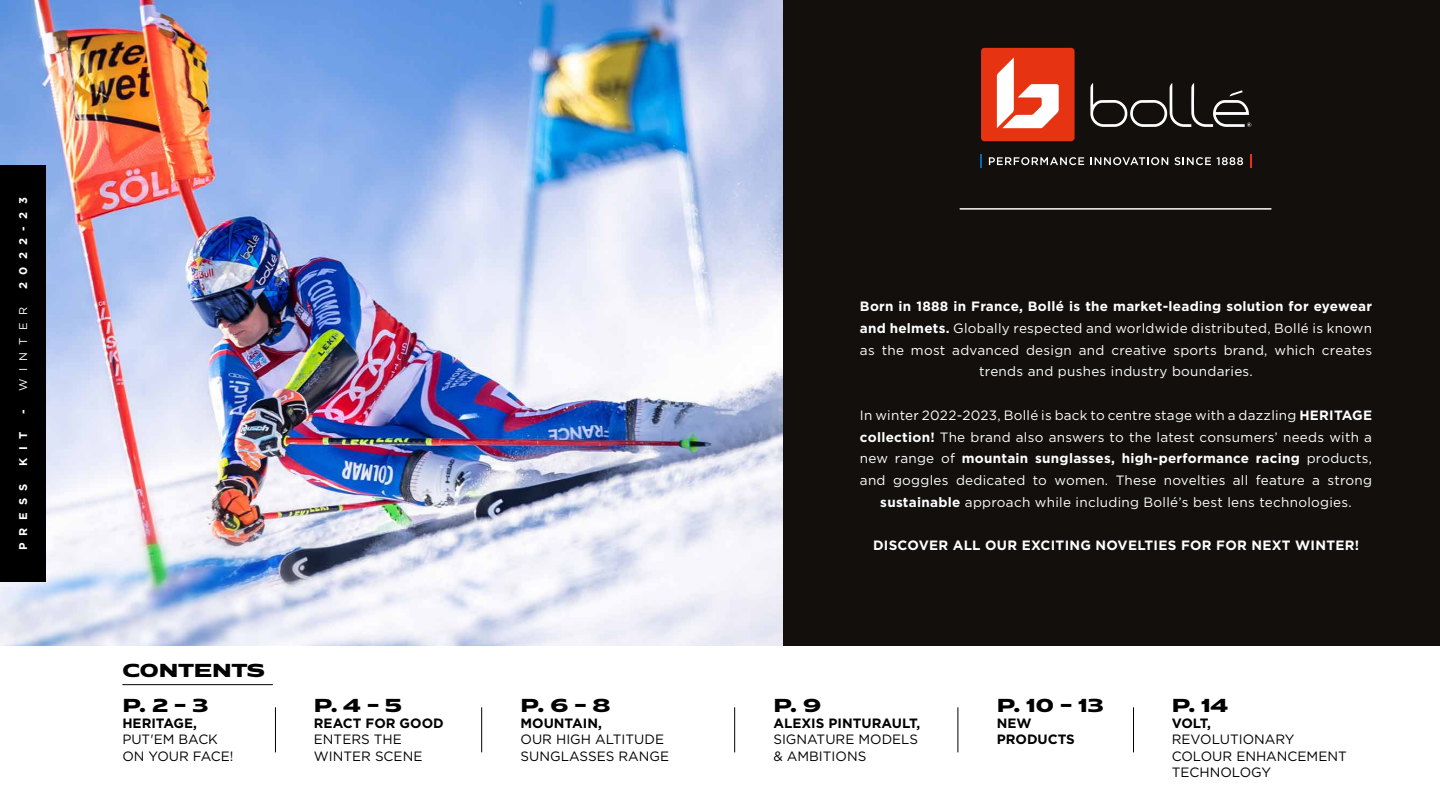
<style>
.page{position:relative;width:1440px;height:810px;background:#fff}
.page>*{position:absolute;margin:0;border:0;box-sizing:border-box;transform-origin:0 0}
.t1{font:800 18.75px/34.8px "Matrice";color:#000}
.t2{font:13.5px/21.8px "Gotham";letter-spacing:.02em;color:#fff;text-align:center}
.t3{font:13.5px/16.2px "Gotham";color:#000}
.t4{font:700 13.5px/16.2px "Gotham";color:#000}
.t5{font:700 13.5px "Gotham";letter-spacing:.02em;color:#fff}
.t6{font:700 11.25px "Gotham";letter-spacing:.65em;color:#fff}
.t7{font:11.25px "Gotham";letter-spacing:.65em;color:#fff}
.s1{font-weight:700}
</style>
<div class="page">
<div style="left:776px;top:0;width:664px;height:645px;background:#120f0c"></div>
<img style="left:0;top:0;width:783px;height:645px">
<svg style="left:989px;top:157px;width:95px;height:8px"></svg>
<svg style="left:1091px;top:157px;width:77px;height:8px"></svg>
<svg style="left:1174px;top:157px;width:37px;height:8px"></svg>
<svg style="left:1217px;top:157px;width:26px;height:8px"></svg>
<svg style="left:1250px;top:155px;width:2px;height:13px"></svg>
<svg style="left:980px;top:155px;width:2px;height:13px"></svg>
<div style="left:981px;top:48px;width:94px;height:93px;background:#e63312;border-radius:3px"></div>
<svg style="left:1090px;top:83px;width:161px;height:44px"></svg>
<svg style="left:997px;top:57px;width:62px;height:71px"></svg>
<hr style="left:960px;top:209px;width:311px;height:1px;background:#fff">
<div style="left:0;top:166px;width:45px;height:416px;background:#000"></div>
<hr style="left:482px;top:707px;width:1px;height:45px;background:#000">
<hr style="left:275px;top:707px;width:1px;height:45px;background:#000">
<hr style="left:122px;top:685px;width:151px;height:1px;background:#000">
<hr style="left:735px;top:707px;width:1px;height:45px;background:#000">
<hr style="left:958px;top:707px;width:1px;height:45px;background:#000">
<hr style="left:1133px;top:707px;width:1px;height:45px;background:#000">
<p class="t6" style="left:16px;top:289px;width:93px;rotate:-90deg">2022-23</p>
<p class="t7" style="left:16px;top:414px;width:108px;rotate:-90deg"><span class="s1">-</span> WINTER</p>
<p class="t6" style="left:16px;top:466px;width:35px;rotate:-90deg">KIT</p>
<p class="t6" style="left:16px;top:550px;width:68px;rotate:-90deg">PRESS</p>
<h1 class="t1" style="left:122px;top:653px;width:144px">CONTENTS<br>P. 2 - 3</h1>
<p class="t4" style="left:122px;top:715px;width:76px">HERITAGE,</p>
<p class="t3" style="left:122px;top:731px;width:113px">PUT'EM BACK<br>ON YOUR FACE!</p>
<h1 class="t1" style="left:314px;top:688px;width:89px">P. 4 - 5</h1>
<p class="t4" style="left:314px;top:715px;width:131px">REACT FOR GOOD</p>
<p class="t3" style="left:314px;top:731px;width:110px">ENTERS THE<br>WINTER SCENE</p>
<h1 class="t1" style="left:521px;top:688px;width:92px">P. 6 - 8</h1>
<p class="t4" style="left:521px;top:715px;width:83px">MOUNTAIN,</p>
<p class="t3" style="left:521px;top:731px;width:150px">OUR HIGH ALTITUDE<br>SUNGLASSES RANGE</p>
<p class="t2" style="left:860px;top:295px;width:514px"><span class="s1">Born in 1888 in France, Bollé is the market-leading solution for eyewear and helmets.</span> Globally respected and worldwide distributed, Bollé is known as the most advanced design and creative sports brand, which creates trends and pushes industry boundaries.</p>
<p class="t2" style="left:860px;top:404px;width:514px">In winter 2022-2023, Bollé is back to centre stage with a dazzling <span class="s1">HERITAGE collection!</span> The brand also answers to the latest consumers’ needs with a new range of <span class="s1">mountain sunglasses, high-performance racing</span> products, and goggles dedicated to women. These novelties all feature a strong <span class="s1">sustainable</span> approach while including Bollé’s best lens technologies.</p>
<p class="t5" style="left:873px;top:537px;width:488px">DISCOVER ALL OUR EXCITING NOVELTIES FOR FOR NEXT WINTER!</p>
<h1 class="t1" style="left:773px;top:688px;width:49px">P. 9</h1>
<p class="t4" style="left:773px;top:715px;width:148px">ALEXIS PINTURAULT,</p>
<p class="t3" style="left:773px;top:731px;width:146px">SIGNATURE MODELS &amp; AMBITIONS</p>
<h1 class="t1" style="left:997px;top:688px;width:108px">P. 10 - 13</h1>
<p class="t4" style="left:997px;top:715px;width:80px">NEW<br>PRODUCTS</p>
<h1 class="t1" style="left:1172px;top:688px;width:58px">P. 14</h1>
<p class="t4" style="left:1172px;top:715px;width:41px">VOLT,</p>
<p class="t3" style="left:1172px;top:731px;width:177px">REVOLUTIONARY<br>COLOUR ENHANCEMENT<br>TECHNOLOGY</p>
</div>
